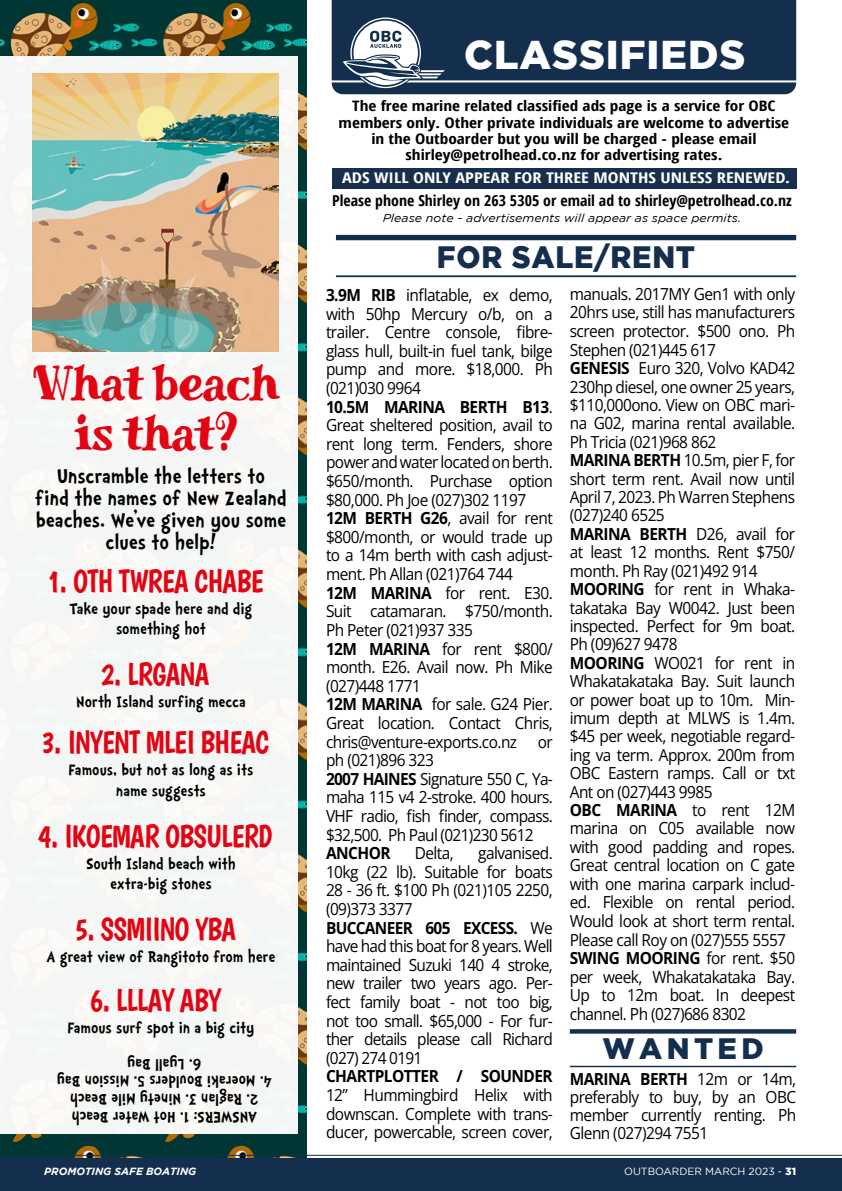
<style>
.page{position:relative;width:842px;height:1191px;background:#fff}
.page>*{position:absolute;margin:0;border:0;box-sizing:border-box;transform-origin:0 0}
.t1{font:51px/50px "Miltonian Tattoo";letter-spacing:-.02em;color:#e30413;text-align:center;scale:.89 1}
.t2{font:900 40px "Gotham";letter-spacing:.025em;color:#fff}
.t3{font:32px "Boogaloo";letter-spacing:-.02em;color:#e30413;scale:.89 1}
.t4{font:900 30.8px "Gotham";letter-spacing:.025em;color:#142f4e;scale:.94 1}
.t5{font:900 29.6px "Gotham";letter-spacing:.15em;color:#142f4e}
.t6{font:700 25.2px/22.2px "Doctor Soos";letter-spacing:-.005em;color:#000;text-align:center;scale:.92 1}
.t7{font:700 19.2px/20.6px "Doctor Soos";letter-spacing:-.005em;color:#000;text-align:center;scale:.92 1}
.t8{font:16.6px/18.6px "Open Sans";letter-spacing:-.035em;color:#000;scale:.93 1}
.t9{font:700 16.6px "Open Sans";letter-spacing:-.035em;color:#000;scale:.93 1}
.t10{font:700 condensed 15px "Open Sans";color:#000;scale:1.05 1}
.t11{font:700 condensed 14.8px "Open Sans";color:#fff;scale:1.24 1}
.t12{font:700 condensed 14.4px/16.2px "Open Sans";color:#000;text-align:center;scale:1.2 1}
.t13{font:italic 11.4px "Gotham";color:#000;scale:1.08 1}
.t14{font:10.4px "Gotham";color:#fff}
.t15{font:italic 700 10.4px "Gotham";color:#fff}
.s1{font-weight:700}
.s2{font-weight:900}
</style>
<div class="page">
<img style="left:0;top:0;width:306px;height:1158px">
<div style="left:0;top:57px;width:298px;height:1077px;background:#f4f6f6"></div>
<div style="left:0;top:1158px;width:842px;height:33px;background:#142f4e"></div>
<hr style="left:0;top:1154px;width:842px;height:1px;background:#142f4e">
<div style="left:332px;top:0;width:464px;height:94px;background:#142f4e"></div>
<hr style="left:329px;top:80px;width:494px;height:2px;background:#fff">
<svg style="left:342px;top:18px;width:103px;height:72px"></svg>
<div style="left:336px;top:235px;width:460px;height:5px;background:#142f4e"></div>
<hr style="left:336px;top:275px;width:460px;height:2px;background:#142f4e">
<div style="left:332px;top:169px;width:464px;height:20px;background:#172f4d"></div>
<svg style="left:570px;top:1029px;width:226px;height:4px"></svg>
<hr style="left:570px;top:1065px;width:226px;height:2px;background:#142f4e">
<img style="left:33px;top:74px;width:246px;height:277px">
<h2 class="t2" style="left:464px;top:32px;width:283px">CLASSIFIEDS</h2>
<p class="t12" style="left:339px;top:98px;width:377px">The free marine related classified ads page is a service for OBC members only. Other private individuals are welcome to advertise in the Outboarder but you will be charged - please email shirley@petrolhead.co.nz for advertising rates.</p>
<p class="t11" style="left:342px;top:168px;width:363px">ADS WILL ONLY APPEAR FOR THREE MONTHS UNLESS RENEWED.</p>
<p class="t10" style="left:332px;top:190px;width:439px">Please phone Shirley on 263 5305 or email ad to shirley@petrolhead.co.nz</p>
<p class="t13" style="left:383px;top:211px;width:333px">Please note - advertisements will appear as space permits.</p>
<h1 class="t1" style="left:33px;top:358px;width:279px">What beach is that?</h1>
<h3 class="t6" style="left:35px;top:465px;width:275px">Unscramble the letters to<br>find the names of New Zealand beaches. We’ve given you some clues to help!</h3>
<h3 class="t3" style="left:47px;top:562px;width:245px">1. OTH TWREA CHABE</h3>
<p class="t7" style="left:69px;top:598px;width:200px">Take your spade here and dig something hot</p>
<h3 class="t3" style="left:101px;top:655px;width:123px">2. LRGANA</h3>
<p class="t7" style="left:76px;top:691px;width:186px">North Island surfing mecca</p>
<h3 class="t3" style="left:41px;top:723px;width:258px">3. INYENT MLEI BHEAC</h3>
<p class="t7" style="left:69px;top:760px;width:202px">Famous, but not as long as its name suggests</p>
<h3 class="t3" style="left:38px;top:816px;width:265px">4. IKOEMAR OBSULERD</h3>
<p class="t7" style="left:86px;top:853px;width:164px">South Island beach with extra-big stones</p>
<h3 class="t3" style="left:74px;top:910px;width:183px">5. SSMIINO YBA</h3>
<p class="t7" style="left:47px;top:947px;width:250px">A great view of Rangitoto from here</p>
<h3 class="t3" style="left:90px;top:981px;width:149px">6. LLLAY ABY</h3>
<p class="t7" style="left:68px;top:1018px;width:205px">Famous surf spot in a big city</p>
<p class="t7" style="left:201px;top:1073px;width:82px;rotate:-180deg">6. Lyall Bay</p>
<p class="t7" style="left:272px;top:1091px;width:235px;rotate:-180deg">4. Moeraki Boulders 5. Mission Bay</p>
<p class="t7" style="left:259px;top:1109px;width:206px;rotate:-180deg">2. Raglan 3. Ninety Mile Beach</p>
<p class="t7" style="left:257px;top:1127px;width:203px;rotate:-180deg">ANSWERS: 1. Hot Water Beach</p>
<h3 class="t4" style="left:437px;top:239px;width:276px">FOR SALE/RENT</h3>
<p class="t8" style="left:326px;top:285px;width:245px"><span class="s1">3.9M RIB</span> inflatable, ex demo, with 50hp Mercury o/b, on a trailer. Centre console, fibre&shy;glass hull, built-in fuel tank, bilge pump and more. $18,000. Ph (021)030 9964<br><span class="s1">10.5M MARINA BERTH B13</span>.<br>Great sheltered position, avail to rent long term. Fenders, shore power and water located on berth. $650/month. Purchase option $80,000. Ph Joe (027)302 1197<br><span class="s1">12M BERTH G26</span>, avail for rent $800/month, or would trade up to a 14m berth with cash adjust&shy;ment. Ph Allan (021)764 744<br><span class="s1">12M MARINA</span> for rent. E30.<br>Suit catamaran. $750/month.<br>Ph Peter (021)937 335<br><span class="s1">12M MARINA</span> for rent $800/ month. E26. Avail now. Ph Mike (027)448 1771<br><span class="s1">12M MARINA</span> for sale. G24 Pier.<br>Great location. Contact Chris, chris@venture-exports.co.nz or ph (021)896 323<br><span class="s1">2007 HAINES</span> Signature 550 C, Ya&shy;maha 115 v4 2-stroke. 400 hours.<br>VHF radio, fish finder, compass. $32,500. Ph Paul (021)230 5612</p>
<p class="t9" style="left:326px;top:841px;width:71px">ANCHOR</p>
<p class="t8" style="left:415px;top:843px;width:44px">Delta,</p>
<p class="t8" style="left:326px;top:843px;width:245px;text-indent:152px">galvanised.<br>10kg (22 lb). Suitable for boats<br>28 - 36 ft. $100 Ph (021)105 2250, (09)373 3377<br><span class="s1">BUCCANEER 605 EXCESS.</span> We have had this boat for 8 years. Well maintained Suzuki 140 4 stroke, new trailer two years ago. Per&shy;fect family boat - not too big, not too small. $65,000 - For fur&shy;ther details please call Richard (027) 274 0191</p>
<p class="t9" style="left:326px;top:1065px;width:245px">CHARTPLOTTER / SOUNDER</p>
<p class="t8" style="left:326px;top:1085px;width:245px;text-align:justify">12” Hummingbird Helix with downscan. Complete with trans&shy;ducer, powercable, screen cover,</p>
<p class="t8" style="left:570px;top:284px;width:244px">manuals. 2017MY Gen1 with only<br>20hrs use, still has manufacturers screen protector. $500 ono. Ph<br>Stephen (021)445 617<br><span class="s1">GENESIS</span> Euro 320, Volvo KAD42<br>230hp diesel, one owner 25 years, $110,000ono. View on OBC mari&shy;na G02, marina rental available.<br>Ph Tricia (021)968 862<br><span class="s1">MARINA BERTH</span> 10.5m, pier F, for short term rent. Avail now until<br>April 7, 2023. Ph Warren Stephens (027)240 6525<br><span class="s1">MARINA BERTH</span> D26, avail for at least 12 months. Rent $750/ month. Ph Ray (021)492 914<br><span class="s1">MOORING</span> for rent in Whaka&shy;takataka Bay W0042. Just been inspected. Perfect for 9m boat.<br>Ph (09)627 9478<br><span class="s1">MOORING</span> WO021 for rent in<br>Whakatakataka Bay. Suit launch or power boat up to 10m. Min&shy;imum depth at MLWS is 1.4m. $45 per week, negotiable regard&shy;ing va term. Approx. 200m from<br>OBC Eastern ramps. Call or txt<br>Ant on (027)443 9985<br><span class="s1">OBC MARINA</span> to rent 12M marina on C05 available now with good padding and ropes.<br>Great central location on C gate with one marina carpark includ&shy;ed. Flexible on rental period.<br>Would look at short term rental.<br>Please call Roy on (027)555 5557<br><span class="s1">SWING MOORING</span> for rent. $50 per week, Whakatakataka Bay.<br>Up to 12m boat. In deepest channel. Ph (027)686 8302</p>
<h3 class="t5" style="left:602px;top:1031px;width:163px">WANTED</h3>
<p class="t8" style="left:570px;top:1069px;width:245px;text-align:justify"><span class="s1">MARINA BERTH</span> 12m or 14m, preferably to buy, by an OBC member currently renting. Ph Glenn (027)294 7551</p>
<p class="t15" style="left:44px;top:1165px;width:154px">PROMOTING SAFE BOATING</p>
<p class="t14" style="left:624px;top:1165px;width:173px">OUTBOARDER MARCH 2023 - <span class="s2">31</span></p>
</div>
